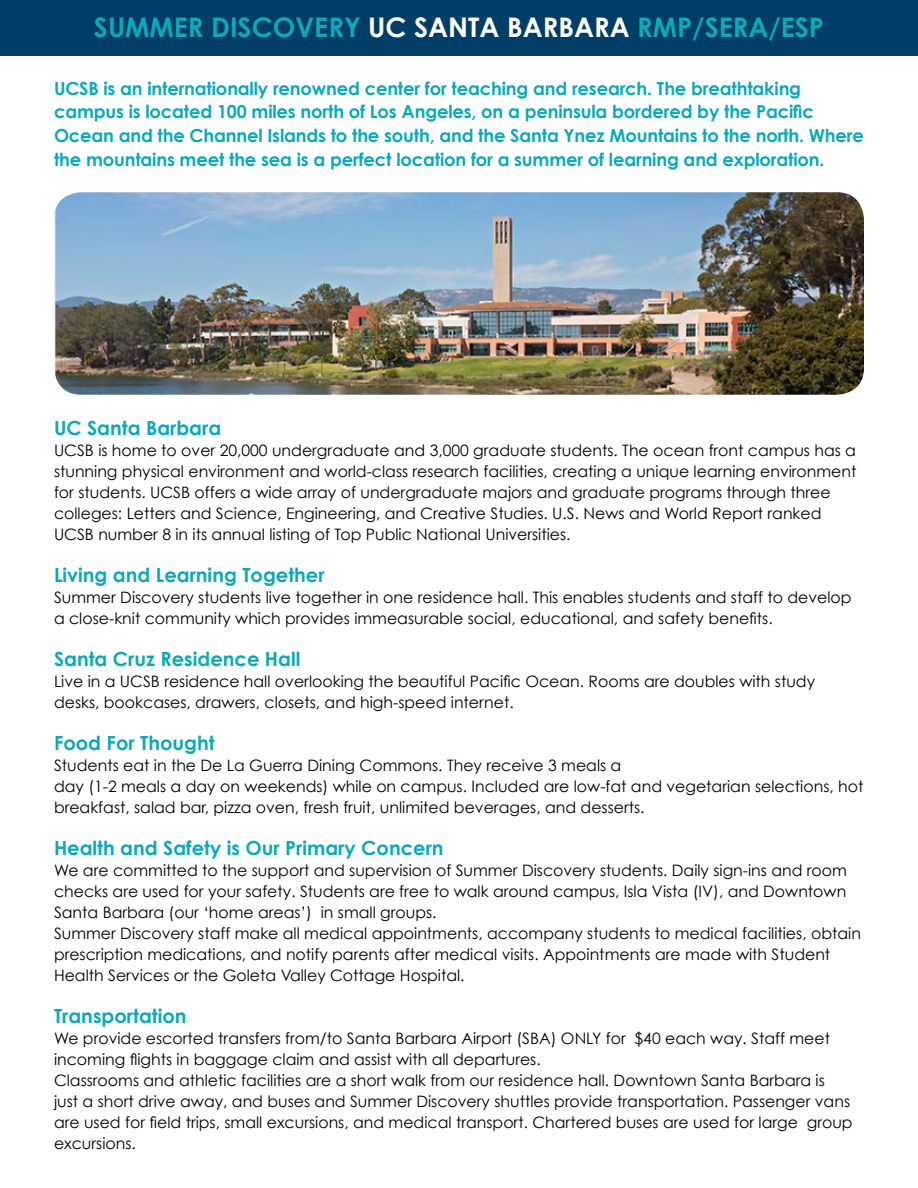
<style>
.page{position:relative;width:918px;height:1188px;background:#fff}
.page>*{position:absolute;margin:0;border:0;box-sizing:border-box;transform-origin:0 0}
.t1{font:700 27px "Century Gothic";color:#0ba9bb}
.t2{font:700 19.5px "Century Gothic";color:#0ba9bb}
.t3{font:700 18px/24px "Century Gothic";letter-spacing:-.01em;color:#0ba9bb}
.t4{font:15.75px/21px "Century Gothic";color:#000}
.s1{color:#fff}
</style>
<div class="page">
<div style="left:0;top:0;width:918px;height:56px;background:#003d67"></div>
<img style="left:54px;top:192px;width:810px;height:203px">
<h1 class="t1" style="left:94px;top:10px;width:732px">SUMMER DISCOVERY <span class="s1">UC SANTA BARBARA</span> RMP/SERA/ESP</h1>
<p class="t3" style="left:54px;top:75px;width:811px">UCSB is an internationally renowned center for teaching and research. The breathtaking campus is located 100 miles north of Los Angeles, on a peninsula bordered by the Pacific Ocean and the Channel Islands to the south, and the Santa Ynez Mountains to the north. Where the mountains meet the sea is a perfect location for a summer of learning and exploration.</p>
<p class="t2" style="left:54px;top:415px;width:169px">UC Santa Barbara</p>
<p class="t4" style="left:54px;top:439px;width:804px">UCSB is home to over 20,000 undergraduate and 3,000 graduate students. The ocean front campus has a stunning physical environment and world-class research facilities, creating a unique learning environment for students. UCSB offers a wide array of undergraduate majors and graduate programs through three colleges: Letters and Science, Engineering, and Creative Studies. U.S. News and World Report ranked UCSB number 8 in its annual listing of Top Public National Universities.</p>
<p class="t2" style="left:54px;top:562px;width:272px">Living and Learning Together</p>
<p class="t4" style="left:54px;top:586px;width:799px">Summer Discovery students live together in one residence hall. This enables students and staff to develop a close-knit community which provides immeasurable social, educational, and safety benefits.</p>
<p class="t2" style="left:54px;top:646px;width:248px">Santa Cruz Residence Hall</p>
<p class="t4" style="left:54px;top:670px;width:763px">Live in a UCSB residence hall overlooking the beautiful Pacific Ocean. Rooms are doubles with study desks, bookcases, drawers, closets, and high-speed internet.</p>
<p class="t2" style="left:54px;top:730px;width:162px">Food For Thought</p>
<p class="t4" style="left:54px;top:754px;width:811px">Students eat in the De La Guerra Dining Commons. They receive 3 meals a<br>day (1-2 meals a day on weekends) while on campus. Included are low-fat and vegetarian selections, hot breakfast, salad bar, pizza oven, fresh fruit, unlimited beverages, and desserts.</p>
<p class="t2" style="left:54px;top:835px;width:391px">Health and Safety is Our Primary Concern</p>
<p class="t4" style="left:54px;top:859px;width:808px">We are committed to the support and supervision of Summer Discovery students. Daily sign-ins and room checks are used for your safety. Students are free to walk around campus, Isla Vista (IV), and Downtown Santa Barbara (our ‘home areas’) in small groups.<br>Summer Discovery staff make all medical appointments, accompany students to medical facilities, obtain prescription medications, and notify parents after medical visits. Appointments are made with Student Health Services or the Goleta Valley Cottage Hospital.</p>
<p class="t2" style="left:54px;top:1003px;width:134px">Transportation</p>
<p class="t4" style="left:54px;top:1027px;width:800px">We provide escorted transfers from/to Santa Barbara Airport (SBA) ONLY for $40 each way. Staff meet incoming flights in baggage claim and assist with all departures.<br>Classrooms and athletic facilities are a short walk from our residence hall. Downtown Santa Barbara is just a short drive away, and buses and Summer Discovery shuttles provide transportation. Passenger vans are used for field trips, small excursions, and medical transport. Chartered buses are used for large group excursions.</p>
</div>
